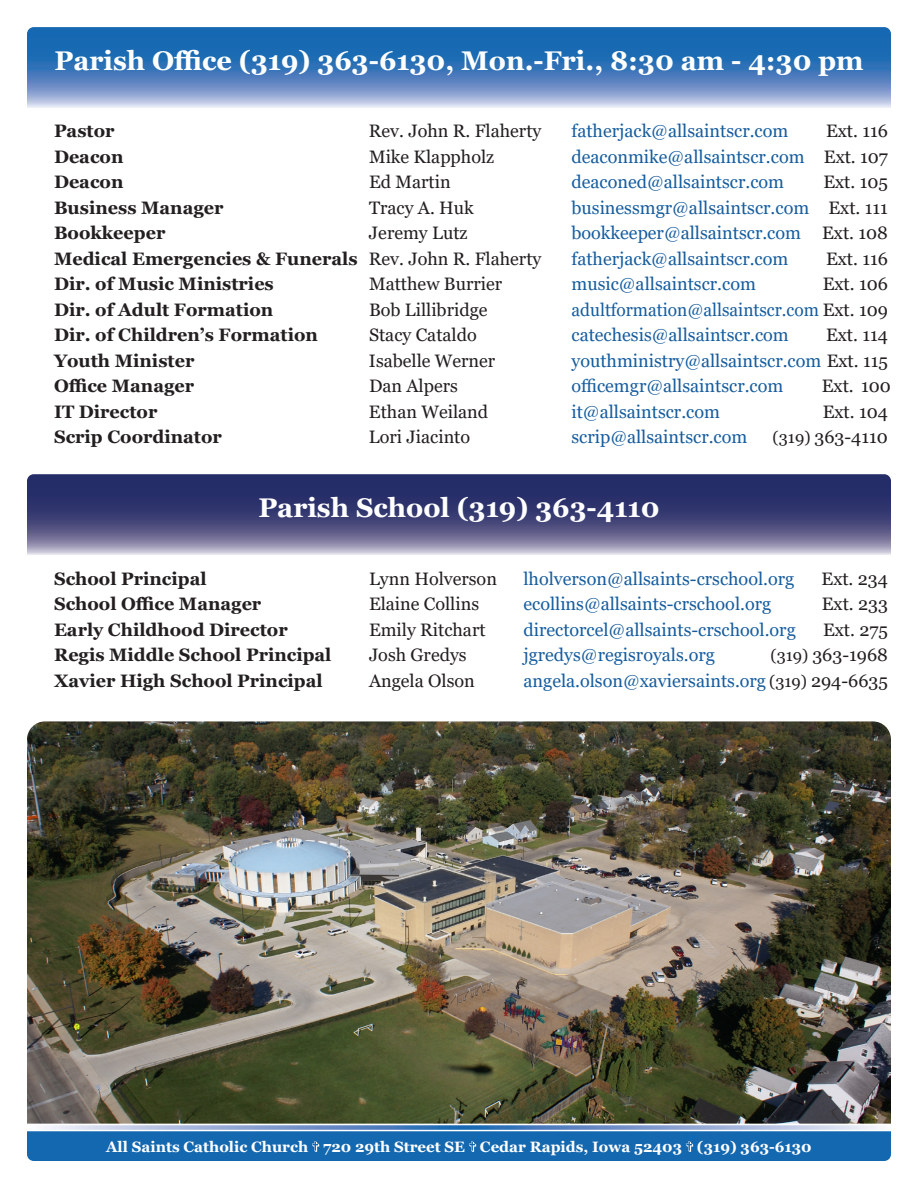
<style>
.page{position:relative;width:918px;height:1188px;background:#fff}
.page>*{position:absolute;margin:0;border:0;box-sizing:border-box;transform-origin:0 0}
.t1{font:700 27px "Georgia";color:#fff}
.t2{font:18px "Georgia";color:#175d9e}
.t3{font:700 18px "Georgia";color:#231f20}
.t4{font:18px "Georgia";color:#231f20}
.t5{font:18px "Georgia";color:#175d9e;scale:.96 1}
.t6{font:700 15px "Georgia";color:#fff}
.s1{color:#231f20}
.s2{font-weight:400}
.s3{font-size:16.5px}
.s4{font-size:16.5px;color:#231f20}
</style>
<div class="page">
<svg style="left:45px;top:1125px;width:836px;height:5px;background:#93add6"></svg>
<div style="left:27px;top:1131px;width:864px;height:30px;background:#1468b0"></div>
<svg style="left:27px;top:27px;width:864px;height:81px;background:#4c83c0"></svg>
<svg style="left:27px;top:474px;width:864px;height:81px;background:#4f5282"></svg>
<img style="left:27px;top:721px;width:864px;height:403px">
<p class="t1" style="left:54px;top:44px;width:811px">Parish Office (319) 363-6130, Mon.-Fri., 8:30 am - 4:30 pm</p>
<p class="t3" style="left:54px;top:120px;width:62px">Pastor</p>
<p class="t4" style="left:369px;top:120px;width:174px">Rev. John R. Flaherty</p>
<p class="t2" style="left:572px;top:120px;width:218px">fatherjack@allsaintscr.com</p>
<p class="t4" style="left:826px;top:120px;width:63px">Ext. 116</p>
<p class="t3" style="left:54px;top:145px;width:71px">Deacon</p>
<p class="t4" style="left:369px;top:146px;width:127px">Mike Klappholz</p>
<p class="t2" style="left:572px;top:146px;width:318px">deaconmike@allsaintscr.com <span class="s1">Ext. 107</span></p>
<p class="t3" style="left:54px;top:171px;width:71px">Deacon</p>
<p class="t4" style="left:369px;top:171px;width:83px">Ed Martin</p>
<p class="t2" style="left:572px;top:171px;width:214px">deaconed@allsaintscr.com</p>
<p class="t4" style="left:823px;top:171px;width:66px">Ext. 105</p>
<p class="t3" style="left:54px;top:196px;width:171px">Business Manager</p>
<p class="t4" style="left:369px;top:197px;width:106px">Tracy A. Huk</p>
<p class="t2" style="left:572px;top:197px;width:318px">businessmgr@allsaintscr.com <span class="s1">Ext. 111</span></p>
<p class="t3" style="left:54px;top:222px;width:113px">Bookkeeper</p>
<p class="t4" style="left:369px;top:222px;width:100px">Jeremy Lutz</p>
<p class="t2" style="left:572px;top:222px;width:318px">bookkeeper@allsaintscr.com <span class="s1">Ext. 108</span></p>
<p class="t3" style="left:54px;top:247px;width:489px">Medical Emergencies &amp; Funerals <span class="s2">Rev. John R. Flaherty</span></p>
<p class="t2" style="left:572px;top:248px;width:218px">fatherjack@allsaintscr.com</p>
<p class="t4" style="left:826px;top:248px;width:63px">Ext. 116</p>
<p class="t3" style="left:54px;top:273px;width:221px">Dir. of Music Ministries</p>
<p class="t4" style="left:369px;top:273px;width:135px">Matthew Burrier</p>
<p class="t2" style="left:572px;top:273px;width:186px">music@allsaintscr.com</p>
<p class="t4" style="left:823px;top:273px;width:67px">Ext. 106</p>
<p class="t3" style="left:54px;top:298px;width:221px">Dir. of Adult Formation</p>
<p class="t4" style="left:369px;top:299px;width:120px">Bob Lillibridge</p>
<p class="t5" style="left:572px;top:299px;width:331px">adultformation@allsaintscr.com <span class="s1">Ext. 109</span></p>
<p class="t3" style="left:54px;top:324px;width:265px">Dir. of Children’s Formation</p>
<p class="t4" style="left:369px;top:324px;width:109px">Stacy Cataldo</p>
<p class="t2" style="left:572px;top:324px;width:219px">catechesis@allsaintscr.com</p>
<p class="t4" style="left:826px;top:324px;width:63px">Ext. 114</p>
<p class="t3" style="left:54px;top:349px;width:142px">Youth Minister</p>
<p class="t4" style="left:369px;top:350px;width:128px">Isabelle Werner</p>
<p class="t2" style="left:572px;top:350px;width:318px">youthministry@allsaintscr.com <span class="s1">Ext. 115</span></p>
<p class="t3" style="left:54px;top:375px;width:142px">Office Manager</p>
<p class="t4" style="left:369px;top:375px;width:90px">Dan Alpers</p>
<p class="t2" style="left:572px;top:375px;width:213px">officemgr@allsaintscr.com</p>
<p class="t4" style="left:822px;top:375px;width:71px">Ext. 100</p>
<p class="t3" style="left:54px;top:400px;width:105px">IT Director</p>
<p class="t4" style="left:369px;top:401px;width:121px">Ethan Weiland</p>
<p class="t2" style="left:572px;top:401px;width:150px">it@allsaintscr.com</p>
<p class="t4" style="left:823px;top:401px;width:67px">Ext. 104</p>
<p class="t3" style="left:54px;top:426px;width:169px">Scrip Coordinator</p>
<p class="t4" style="left:369px;top:426px;width:103px">Lori Jiacinto</p>
<p class="t2" style="left:572px;top:426px;width:177px">scrip@allsaintscr.com</p>
<p class="t4" style="left:773px;top:426px;width:117px"><span class="s3">(319)</span> 363-4110</p>
<p class="t1" style="left:258px;top:491px;width:403px">Parish School (319) 363-4110</p>
<p class="t3" style="left:54px;top:567px;width:154px">School Principal</p>
<p class="t4" style="left:369px;top:567px;width:129px">Lynn Holverson</p>
<p class="t2" style="left:524px;top:567px;width:272px">lholverson@allsaints-crschool.org</p>
<p class="t4" style="left:822px;top:567px;width:68px">Ext. 234</p>
<p class="t3" style="left:54px;top:592px;width:209px">School Office Manager</p>
<p class="t4" style="left:369px;top:593px;width:112px">Elaine Collins</p>
<p class="t2" style="left:524px;top:593px;width:249px">ecollins@allsaints-crschool.org</p>
<p class="t4" style="left:822px;top:593px;width:68px">Ext. 233</p>
<p class="t3" style="left:54px;top:618px;width:235px">Early Childhood Director</p>
<p class="t4" style="left:369px;top:618px;width:118px">Emily Ritchart</p>
<p class="t2" style="left:524px;top:618px;width:274px">directorcel@allsaints-crschool.org</p>
<p class="t4" style="left:823px;top:618px;width:66px">Ext. 275</p>
<p class="t3" style="left:54px;top:643px;width:279px">Regis Middle School Principal</p>
<p class="t4" style="left:369px;top:644px;width:99px">Josh Gredys</p>
<p class="t2" style="left:524px;top:644px;width:193px">jgredys@regisroyals.org</p>
<p class="t4" style="left:770px;top:644px;width:119px"><span class="s3">(319)</span> 363-1968</p>
<p class="t3" style="left:54px;top:669px;width:270px">Xavier High School Principal</p>
<p class="t4" style="left:369px;top:669px;width:107px">Angela Olson</p>
<p class="t2" style="left:524px;top:669px;width:366px">angela.olson@xaviersaints.org <span class="s4">(319)</span> <span class="s1">294-6635</span></p>
<p class="t6" style="left:106px;top:1137px;width:707px">All Saints Catholic Church 720 29th Street SE Cedar Rapids, Iowa 52403 (319) 363-6130</p>
</div>
